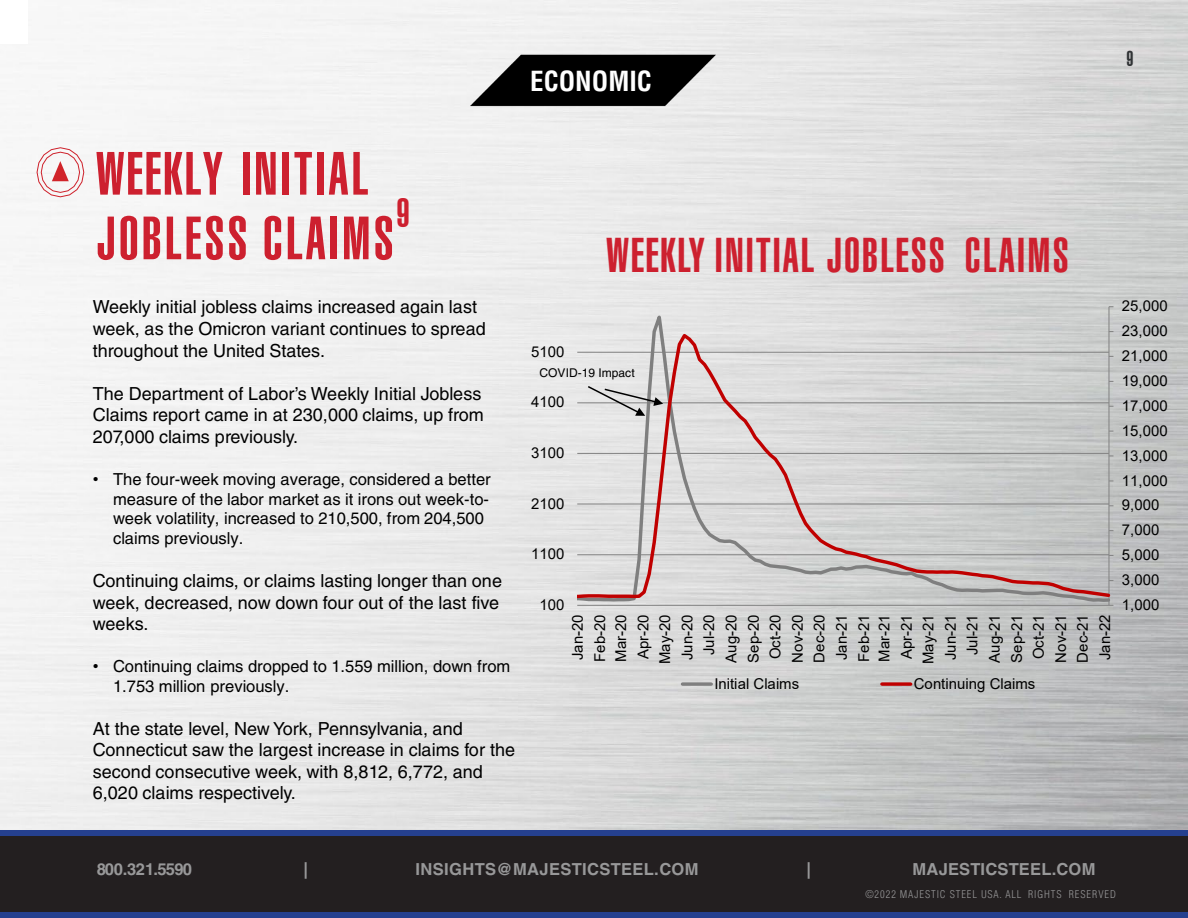
<style>
.page{position:relative;width:1188px;height:918px;background:#fff}
.page>*{position:absolute;margin:0;border:0;box-sizing:border-box;transform-origin:0 0}
.t1{font:60px "Helvetica LT Std Ultra Comp";letter-spacing:.05em;color:#cd202f}
.t2{font:48px "Helvetica LT Std Ultra Comp";letter-spacing:.04em;color:#cd202f}
.t3{font:39.9px "Helvetica LT Std Ultra Comp";color:#cd202f}
.t4{font:700 condensed 27px "Helvetica LT Std";color:#fff}
.t5{font:21px "Helvetica LT Std Ultra Comp";color:#303335}
.t6{font:18px/21.6px "Helvetica LT Std";color:#000}
.t7{font:16.5px/19.8px "Helvetica LT Std";color:#000}
.t8{font:700 16.5px "Helvetica LT Std";letter-spacing:.015em;color:#989899}
.t9{font:700 16.5px "Helvetica LT Std";letter-spacing:-.045em;color:#989899}
.t10{font:15px "Arial";color:#000}
.t11{font:12px "Helvetica LT Std";color:#000}
.t12{font:300 condensed 10.5px "Helvetica LT Std";letter-spacing:.09em;color:#989899}
.s1{font-family:"Arial"}
</style>
<div class="page">
<img style="left:0;top:0;width:1188px;height:830px">
<img style="left:469px;top:26px;width:250px;height:106px">
<div style="left:0;top:833px;width:1188px;height:82px;background:#231f20"></div>
<div style="left:0;top:912px;width:1188px;height:6px;background:#25408f"></div>
<div style="left:0;top:830px;width:1188px;height:6px;background:#25408f"></div>
<svg style="left:36px;top:147px;width:49px;height:51px"></svg>
<div style="left:0;top:0;width:27px;height:44px;background:#fff"></div>
<hr style="left:1108px;top:307px;width:2px;height:298px;background:#868686">
<hr style="left:577px;top:605px;width:532px;height:1px;background:#868686">
<svg style="left:577px;top:307px;width:533px;height:297px;background:#dadada"></svg>
<svg style="left:577px;top:331px;width:533px;height:270px;background:#d1cecd"></svg>
<svg style="left:682px;top:682px;width:29px;height:4px"></svg>
<svg style="left:882px;top:682px;width:29px;height:4px"></svg>
<svg style="left:586px;top:385px;width:77px;height:31px;background:#c6c6c6"></svg>
<h1 class="t4" style="left:530px;top:64px;width:123px">ECONOMIC</h1>
<p class="t5" style="left:1126px;top:47px;width:9px">9</p>
<h1 class="t1" style="left:96px;top:139px;width:274px">WEEKLY INITIAL</h1>
<h1 class="t1" style="left:96px;top:204px;width:299px">JOBLESS CLAIMS</h1>
<h1 class="t3" style="left:397px;top:190px;width:15px">9</h1>
<h1 class="t6" style="left:93px;top:296px;width:395px">Weekly initial jobless claims increased again last week, as the Omicron variant continues to spread throughout the United States.</h1>
<h1 class="t6" style="left:93px;top:383px;width:393px">The Department of Labor’s Weekly Initial Jobless<br>Claims report came in at 230,000 claims, up from<br>207,000 claims previously.</h1>
<p class="t7" style="left:113px;top:469px;width:379px;text-indent:-20px"><span class="s1">•</span> The four-week moving average, considered a better measure of the labor market as it irons out week-to&shy;week volatility, increased to 210,500, from 204,500 claims previously.</p>
<h1 class="t6" style="left:93px;top:570px;width:411px">Continuing claims, or claims lasting longer than one week, decreased, now down four out of the last five weeks.</h1>
<p class="t7" style="left:113px;top:656px;width:399px;text-indent:-20px"><span class="s1">•</span> Continuing claims dropped to 1.559 million, down from<br>1.753 million previously.</p>
<h1 class="t6" style="left:93px;top:717px;width:424px">At the state level, New York, Pennsylvania, and Connecticut saw the largest increase in claims for the second consecutive week, with 8,812, 6,772, and 6,020 claims respectively.</h1>
<p class="t10" style="left:531px;top:341px;width:35px">5100</p>
<p class="t2" style="left:606px;top:227px;width:464px">WEEKLY INITIAL JOBLESS CLAIMS</p>
<p class="t11" style="left:540px;top:366px;width:97px">COVID-19 Impact</p>
<p class="t10" style="left:531px;top:392px;width:35px">4100</p>
<p class="t10" style="left:531px;top:442px;width:35px">3100</p>
<p class="t10" style="left:531px;top:493px;width:35px">2100</p>
<p class="t10" style="left:531px;top:544px;width:35px">1100</p>
<p class="t10" style="left:539px;top:594px;width:27px">100</p>
<p class="t10" style="left:567px;top:660px;width:47px;rotate:-90deg">Jan-20</p>
<p class="t10" style="left:590px;top:662px;width:49px;rotate:-90deg">Feb-20</p>
<p class="t10" style="left:611px;top:662px;width:49px;rotate:-90deg">Mar-20</p>
<p class="t10" style="left:633px;top:659px;width:47px;rotate:-90deg">Apr-20</p>
<p class="t10" style="left:655px;top:664px;width:52px;rotate:-90deg">May-20</p>
<p class="t10" style="left:677px;top:660px;width:47px;rotate:-90deg">Jun-20</p>
<p class="t10" style="left:699px;top:655px;width:42px;rotate:-90deg">Jul-20</p>
<p class="t10" style="left:721px;top:663px;width:50px;rotate:-90deg">Aug-20</p>
<p class="t10" style="left:743px;top:663px;width:50px;rotate:-90deg">Sep-20</p>
<p class="t10" style="left:765px;top:659px;width:47px;rotate:-90deg">Oct-20</p>
<p class="t10" style="left:787px;top:663px;width:50px;rotate:-90deg">Nov-20</p>
<p class="t10" style="left:809px;top:663px;width:50px;rotate:-90deg">Dec-20</p>
<p class="t10" style="left:831px;top:660px;width:47px;rotate:-90deg">Jan-21</p>
<p class="t10" style="left:854px;top:662px;width:49px;rotate:-90deg">Feb-21</p>
<p class="t10" style="left:874px;top:662px;width:49px;rotate:-90deg">Mar-21</p>
<p class="t10" style="left:896px;top:659px;width:47px;rotate:-90deg">Apr-21</p>
<p class="t10" style="left:918px;top:664px;width:52px;rotate:-90deg">May-21</p>
<p class="t10" style="left:940px;top:660px;width:47px;rotate:-90deg">Jun-21</p>
<p class="t10" style="left:962px;top:655px;width:42px;rotate:-90deg">Jul-21</p>
<p class="t10" style="left:984px;top:663px;width:50px;rotate:-90deg">Aug-21</p>
<p class="t10" style="left:1007px;top:663px;width:50px;rotate:-90deg">Sep-21</p>
<p class="t10" style="left:1028px;top:659px;width:47px;rotate:-90deg">Oct-21</p>
<p class="t10" style="left:1051px;top:663px;width:50px;rotate:-90deg">Nov-21</p>
<p class="t10" style="left:1072px;top:663px;width:50px;rotate:-90deg">Dec-21</p>
<p class="t10" style="left:1095px;top:660px;width:47px;rotate:-90deg">Jan-22</p>
<p class="t10" style="left:714px;top:673px;width:87px">Initial Claims</p>
<p class="t10" style="left:914px;top:673px;width:123px">Continuing Claims</p>
<p class="t10" style="left:1122px;top:296px;width:47px">25,000</p>
<p class="t10" style="left:1122px;top:321px;width:47px">23,000</p>
<p class="t10" style="left:1122px;top:345px;width:47px">21,000</p>
<p class="t10" style="left:1122px;top:370px;width:47px">19,000</p>
<p class="t10" style="left:1122px;top:395px;width:47px">17,000</p>
<p class="t10" style="left:1122px;top:420px;width:47px">15,000</p>
<p class="t10" style="left:1122px;top:445px;width:47px">13,000</p>
<p class="t10" style="left:1122px;top:470px;width:47px">11,000</p>
<p class="t10" style="left:1122px;top:495px;width:39px">9,000</p>
<p class="t10" style="left:1122px;top:520px;width:39px">7,000</p>
<p class="t10" style="left:1122px;top:545px;width:39px">5,000</p>
<p class="t10" style="left:1122px;top:569px;width:39px">3,000</p>
<p class="t10" style="left:1122px;top:594px;width:39px">1,000</p>
<p class="t9" style="left:97px;top:859px;width:97px">800.321.5590</p>
<p class="t8" style="left:303px;top:859px;width:6px">|</p>
<p class="t8" style="left:415px;top:859px;width:285px">INSIGHTS@MAJESTICSTEEL.COM</p>
<p class="t8" style="left:807px;top:859px;width:6px">|</p>
<p class="t8" style="left:913px;top:859px;width:184px">MAJESTICSTEEL.COM</p>
<p class="t12" style="left:865px;top:888px;width:252px">©2022 MAJESTIC STEEL USA. ALL RIGHTS RESERVED</p>
</div>
